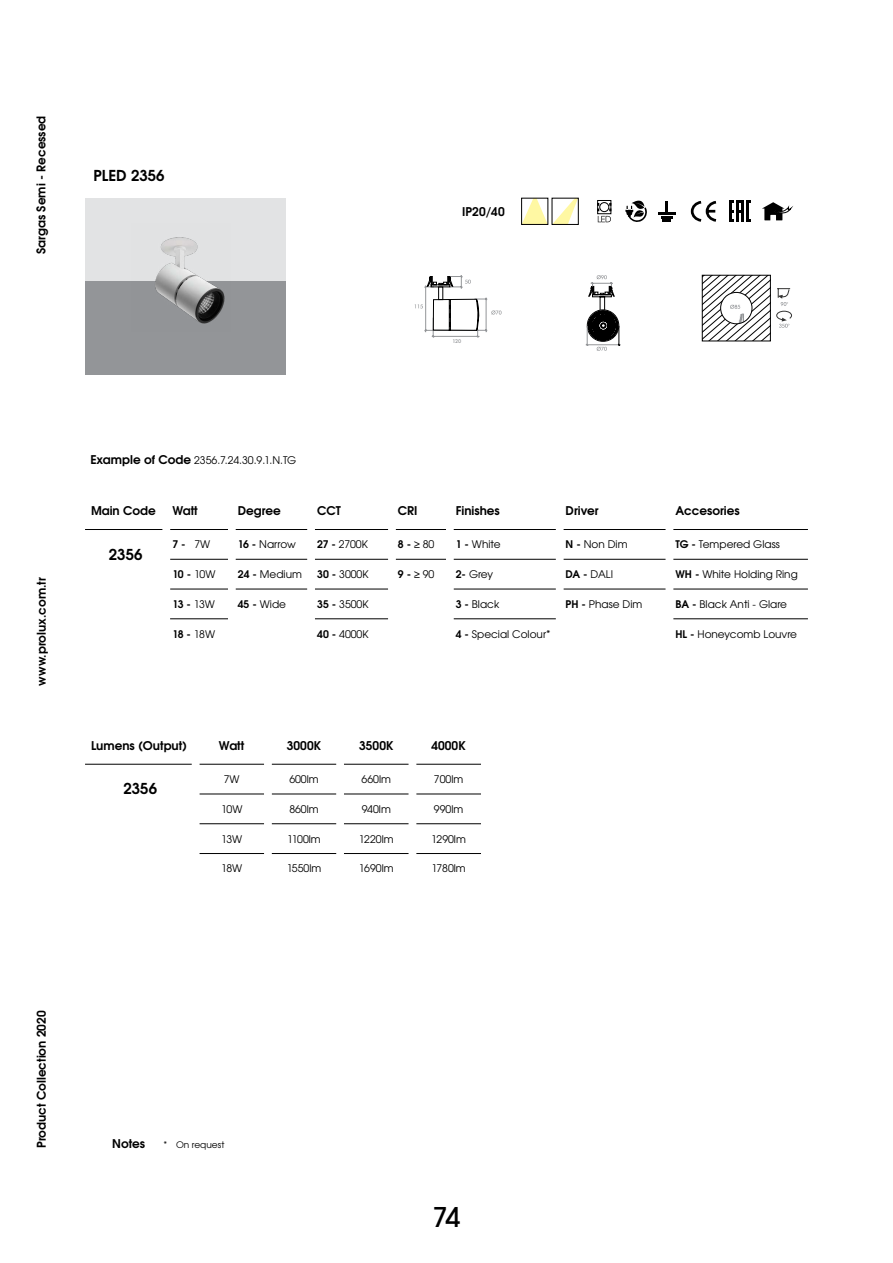
<style>
.page{position:relative;width:893px;height:1263px;background:#fff}
.page>*{position:absolute;margin:0;border:0;box-sizing:border-box;transform-origin:0 0}
.t1{font:500 30px "Avant Garde Got Itc TOT";color:#000}
.t2{font:15px "Avant Gar Got Itc LOT Dem";color:#000}
.t3{font:12px "Avant Gar Got Itc LOT Dem";color:#000}
.t4{font:10.5px "Avant Gar Got Itc LOT Boo";color:#000}
.t5{font:10.5px "Avant Gar Got Itc LOT Dem";color:#000}
.t6{font:9px "Avant Gar Got Itc LOT Boo";color:#000}
.t7{font:500 4.95px "Futura";color:#939598}
.s1{font-family:"Avant Gar Got Itc LOT Dem";font-size:12px}
.s2{font-family:"Avant Gar Got Itc LOT Boo"}
.s3{font-family:"Avant Gar Got Itc LOT Dem"}
</style>
<div class="page">
<div style="left:85px;top:198px;width:201px;height:176px;background:#939598"></div>
<div style="left:85px;top:198px;width:201px;height:83px;background:#e2e3e4"></div>
<img style="left:155px;top:237px;width:70px;height:87px">
<svg style="left:702px;top:275px;width:68px;height:66px"></svg>
<svg style="left:776px;top:288px;width:16px;height:40px"></svg>
<svg style="left:415px;top:275px;width:87px;height:63px"></svg>
<svg style="left:585px;top:275px;width:36px;height:76px"></svg>
<div style="left:597px;top:200px;width:14px;height:14px;border:1px solid #000"></div>
<div style="left:600px;top:202px;width:9px;height:10px;border:1px solid #000;border-radius:50%"></div>
<svg style="left:597px;top:203px;width:14px;height:19px"></svg>
<svg style="left:690px;top:201px;width:27px;height:21px"></svg>
<svg style="left:762px;top:202px;width:29px;height:18px"></svg>
<div style="left:521px;top:198px;width:27px;height:27px;border:1px solid #000"></div>
<svg style="left:522px;top:198px;width:54px;height:26px"></svg>
<svg style="left:658px;top:201px;width:17px;height:21px"></svg>
<svg style="left:625px;top:201px;width:22px;height:21px"></svg>
<svg style="left:732px;top:200px;width:19px;height:3px"></svg>
<hr style="left:729px;top:200px;width:3px;height:22px;background:#000">
<svg style="left:732px;top:210px;width:9px;height:3px"></svg>
<hr style="left:736px;top:200px;width:3px;height:22px;background:#000">
<hr style="left:741px;top:200px;width:3px;height:22px;background:#000">
<hr style="left:746px;top:200px;width:3px;height:22px;background:#000">
<hr style="left:85px;top:529px;width:78px;height:1px;background:#000">
<hr style="left:170px;top:529px;width:58px;height:1px;background:#000">
<hr style="left:235px;top:529px;width:72px;height:1px;background:#000">
<hr style="left:315px;top:529px;width:73px;height:1px;background:#000">
<hr style="left:396px;top:529px;width:50px;height:1px;background:#000">
<hr style="left:453px;top:529px;width:103px;height:1px;background:#000">
<hr style="left:563px;top:529px;width:103px;height:1px;background:#000">
<hr style="left:673px;top:529px;width:135px;height:1px;background:#000">
<hr style="left:170px;top:559px;width:58px;height:1px;background:#000">
<hr style="left:235px;top:559px;width:72px;height:1px;background:#000">
<hr style="left:315px;top:559px;width:73px;height:1px;background:#000">
<hr style="left:396px;top:559px;width:50px;height:1px;background:#000">
<hr style="left:453px;top:559px;width:103px;height:1px;background:#000">
<hr style="left:563px;top:559px;width:103px;height:1px;background:#000">
<hr style="left:673px;top:559px;width:135px;height:1px;background:#000">
<hr style="left:170px;top:589px;width:58px;height:1px;background:#000">
<hr style="left:315px;top:589px;width:73px;height:1px;background:#000">
<hr style="left:453px;top:589px;width:103px;height:1px;background:#000">
<hr style="left:673px;top:589px;width:135px;height:1px;background:#000">
<hr style="left:315px;top:618px;width:73px;height:1px;background:#000">
<hr style="left:453px;top:618px;width:103px;height:1px;background:#000">
<hr style="left:673px;top:618px;width:135px;height:1px;background:#000">
<hr style="left:563px;top:589px;width:103px;height:1px;background:#000">
<hr style="left:235px;top:589px;width:72px;height:1px;background:#000">
<hr style="left:170px;top:618px;width:58px;height:1px;background:#000">
<hr style="left:85px;top:764px;width:107px;height:1px;background:#000">
<hr style="left:199px;top:764px;width:65px;height:1px;background:#000">
<hr style="left:272px;top:764px;width:64px;height:1px;background:#000">
<hr style="left:344px;top:764px;width:65px;height:1px;background:#000">
<hr style="left:416px;top:764px;width:65px;height:1px;background:#000">
<hr style="left:199px;top:794px;width:65px;height:1px;background:#000">
<hr style="left:272px;top:794px;width:64px;height:1px;background:#000">
<hr style="left:344px;top:794px;width:65px;height:1px;background:#000">
<hr style="left:199px;top:823px;width:65px;height:1px;background:#000">
<hr style="left:344px;top:823px;width:65px;height:1px;background:#000">
<hr style="left:344px;top:853px;width:65px;height:1px;background:#000">
<hr style="left:199px;top:853px;width:65px;height:1px;background:#000">
<hr style="left:272px;top:823px;width:64px;height:1px;background:#000">
<hr style="left:272px;top:853px;width:64px;height:1px;background:#000">
<hr style="left:416px;top:794px;width:65px;height:1px;background:#000">
<hr style="left:416px;top:823px;width:65px;height:1px;background:#000">
<hr style="left:416px;top:853px;width:65px;height:1px;background:#000">
<p class="t3" style="left:34px;top:254px;width:140px;rotate:-90deg">Sargas Semi - Recessed</p>
<h2 class="t2" style="left:94px;top:166px;width:73px">PLED 2356</h2>
<p class="t3" style="left:462px;top:204px;width:44px">IP20/40</p>
<p class="t7" style="left:452px;top:338px;width:10px">120</p>
<p class="t3" style="left:34px;top:686px;width:110px;rotate:-90deg">www.prolux.com.tr</p>
<p class="t4" style="left:90px;top:453px;width:207px"><span class="s1">Example of Code</span> 2356.7.24.30.9.1.N.TG</p>
<p class="t3" style="left:91px;top:503px;width:66px">Main Code</p>
<p class="t3" style="left:172px;top:503px;width:27px">Watt</p>
<p class="t3" style="left:238px;top:503px;width:44px">Degree</p>
<p class="t3" style="left:317px;top:503px;width:25px">CCT</p>
<p class="t3" style="left:398px;top:503px;width:21px">CRI</p>
<p class="t3" style="left:456px;top:503px;width:46px">Finishes</p>
<p class="t3" style="left:566px;top:503px;width:35px">Driver</p>
<p class="t3" style="left:675px;top:503px;width:66px">Accesories</p>
<h2 class="t2" style="left:109px;top:545px;width:35px">2356</h2>
<p class="t5" style="left:172px;top:538px;width:39px">7 - <span class="s2">7W</span></p>
<p class="t4" style="left:238px;top:538px;width:59px"><span class="s3">16 -</span> Narrow</p>
<p class="t4" style="left:317px;top:538px;width:52px"><span class="s3">27 -</span> 2700K</p>
<p class="t4" style="left:398px;top:538px;width:38px"><span class="s3">8 -</span> ≥ 80</p>
<p class="t4" style="left:456px;top:538px;width:46px"><span class="s3">1 -</span> White</p>
<p class="t4" style="left:566px;top:538px;width:63px"><span class="s3">N -</span> Non Dim</p>
<p class="t4" style="left:675px;top:538px;width:106px"><span class="s3">TG -</span> Tempered Glass</p>
<p class="t5" style="left:172px;top:567px;width:45px">10 - <span class="s2">10W</span></p>
<p class="t4" style="left:238px;top:568px;width:66px"><span class="s3">24 -</span> Medium</p>
<p class="t4" style="left:317px;top:568px;width:53px"><span class="s3">30 -</span> 3000K</p>
<p class="t4" style="left:398px;top:568px;width:38px"><span class="s3">9 -</span> ≥ 90</p>
<p class="t4" style="left:456px;top:568px;width:39px"><span class="s3">2-</span> Grey</p>
<p class="t4" style="left:566px;top:568px;width:49px"><span class="s3">DA -</span> DALI</p>
<p class="t4" style="left:675px;top:568px;width:124px"><span class="s3">WH -</span> White Holding Ring</p>
<p class="t5" style="left:172px;top:597px;width:44px">13 - <span class="s2">13W</span></p>
<p class="t4" style="left:238px;top:597px;width:50px"><span class="s3">45 -</span> Wide</p>
<p class="t4" style="left:317px;top:597px;width:53px"><span class="s3">35 -</span> 3500K</p>
<p class="t4" style="left:456px;top:597px;width:45px"><span class="s3">3 -</span> Black</p>
<p class="t4" style="left:566px;top:597px;width:78px"><span class="s3">PH -</span> Phase Dim</p>
<p class="t4" style="left:675px;top:597px;width:113px"><span class="s3">BA -</span> Black Anti - Glare</p>
<p class="t5" style="left:172px;top:627px;width:44px">18 - <span class="s2">18W</span></p>
<p class="t4" style="left:317px;top:627px;width:53px"><span class="s3">40 -</span> 4000K</p>
<p class="t4" style="left:456px;top:627px;width:96px"><span class="s3">4 -</span> Special Colour*</p>
<p class="t4" style="left:675px;top:627px;width:123px"><span class="s3">HL -</span> Honeycomb Louvre</p>
<p class="t3" style="left:91px;top:737px;width:97px">Lumens (Output)</p>
<p class="t3" style="left:219px;top:737px;width:27px">Watt</p>
<p class="t3" style="left:287px;top:737px;width:36px">3000K</p>
<p class="t3" style="left:359px;top:737px;width:36px">3500K</p>
<p class="t3" style="left:431px;top:737px;width:36px">4000K</p>
<h2 class="t2" style="left:124px;top:779px;width:35px">2356</h2>
<p class="t4" style="left:224px;top:773px;width:17px">7W</p>
<p class="t4" style="left:289px;top:773px;width:31px">600lm</p>
<p class="t4" style="left:362px;top:773px;width:31px">660lm</p>
<p class="t4" style="left:434px;top:773px;width:31px">700lm</p>
<p class="t4" style="left:221px;top:802px;width:23px">10W</p>
<p class="t4" style="left:289px;top:802px;width:31px">860lm</p>
<p class="t4" style="left:362px;top:802px;width:31px">940lm</p>
<p class="t4" style="left:434px;top:802px;width:31px">990lm</p>
<p class="t4" style="left:221px;top:832px;width:23px">13W</p>
<p class="t4" style="left:287px;top:832px;width:35px">1100lm</p>
<p class="t4" style="left:359px;top:832px;width:36px">1220lm</p>
<p class="t4" style="left:431px;top:832px;width:36px">1290lm</p>
<p class="t4" style="left:221px;top:862px;width:23px">18W</p>
<p class="t4" style="left:287px;top:862px;width:36px">1550lm</p>
<p class="t4" style="left:359px;top:862px;width:36px">1690lm</p>
<p class="t4" style="left:431px;top:862px;width:36px">1780lm</p>
<p class="t3" style="left:34px;top:1148px;width:139px;rotate:-90deg">Product Collection 2020</p>
<p class="t3" style="left:112px;top:1136px;width:34px">Notes</p>
<p class="t6" style="left:164px;top:1139px;width:62px">* On request</p>
<h1 class="t1" style="left:432px;top:1200px;width:30px">74</h1>
</div>
